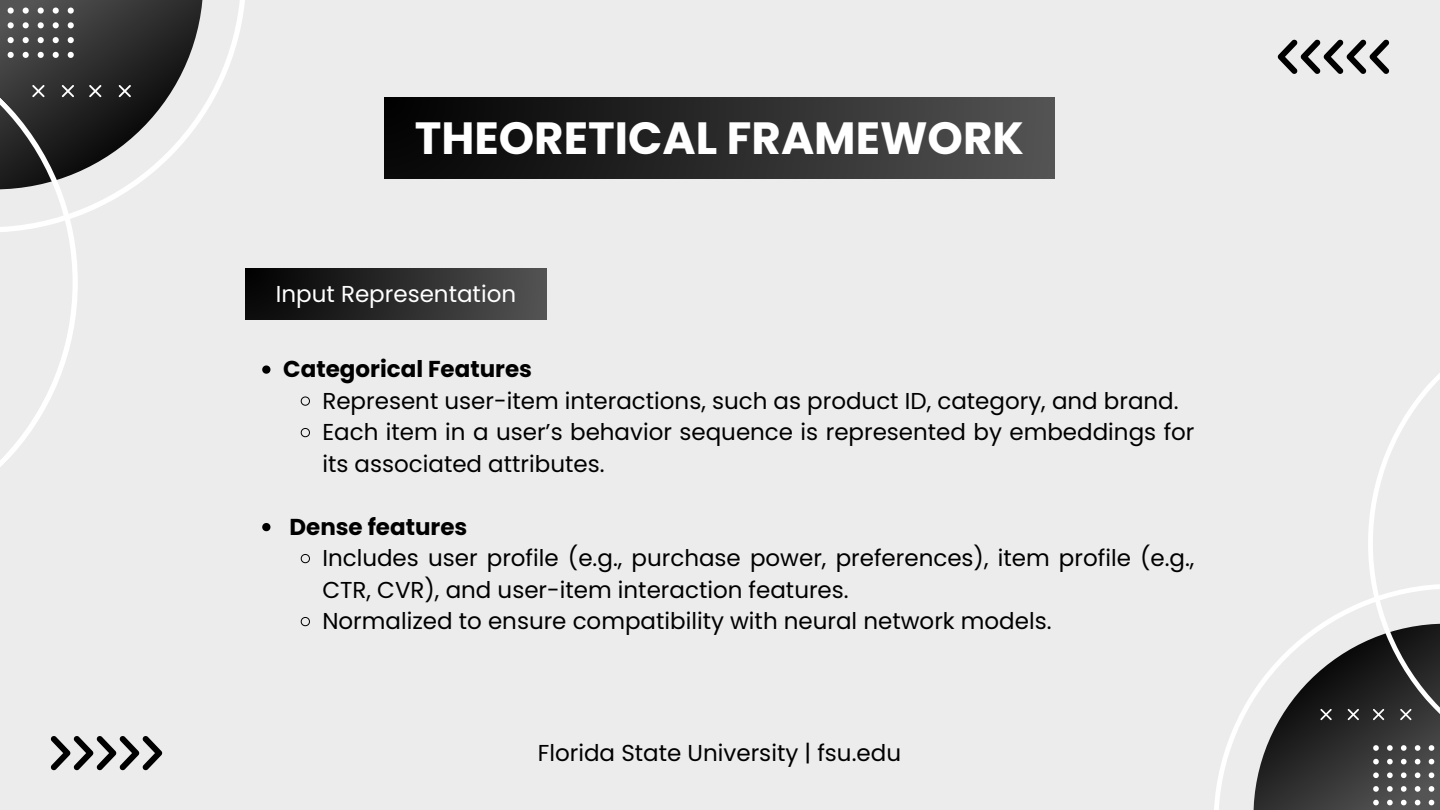
<style>
.page{position:relative;width:1440px;height:810px;background:#ececec}
.page>*{position:absolute;margin:0;border:0;box-sizing:border-box;transform-origin:0 0}
.t1{font:700 45.1px "Poppins";color:#fff}
.t2{font:23px/31.5px "Poppins";color:#000}
.t3{font:700 23px "Poppins";color:#000}
.t4{font:23px "Poppins";color:#fff}
</style>
<div class="page">
<svg style="left:1214px;top:693px;width:39px;height:117px"></svg>
<svg style="left:203px;top:0;width:42px;height:116px"></svg>
<svg style="left:1321px;top:373px;width:119px;height:251px"></svg>
<svg style="left:0;top:189px;width:130px;height:278px"></svg>
<svg style="left:1253px;top:624px;width:187px;height:186px"></svg>
<svg style="left:0;top:0;width:203px;height:189px"></svg>
<svg style="left:51px;top:736px;width:111px;height:34px"></svg>
<svg style="left:1278px;top:39px;width:111px;height:35px"></svg>
<svg style="left:262px;top:365px;width:8px;height:9px"></svg>
<svg style="left:300px;top:396px;width:10px;height:10px"></svg>
<svg style="left:300px;top:428px;width:10px;height:10px"></svg>
<svg style="left:262px;top:523px;width:8px;height:8px"></svg>
<svg style="left:300px;top:554px;width:10px;height:10px"></svg>
<svg style="left:300px;top:617px;width:10px;height:10px"></svg>
<div style="left:384px;top:98px;width:670px;height:81px;background:linear-gradient(to right,#020202,#535353)"></div>
<div style="left:246px;top:269px;width:300px;height:50px;background:linear-gradient(to right,#030303,#525252)"></div>
<p class="t1" style="left:415px;top:106px;width:611px">THEORETICAL FRAMEWORK</p>
<p class="t4" style="left:276px;top:278px;width:242px">Input Representation</p>
<p class="t3" style="left:283px;top:353px;width:250px">Categorical Features</p>
<p class="t2" style="left:322px;top:385px;width:858px">Represent user-item interactions, such as product ID, category, and brand.</p>
<p class="t2" style="left:322px;top:417px;width:874px">Each item in a user’s behavior sequence is represented by embeddings for its associated attributes.</p>
<p class="t3" style="left:289px;top:511px;width:179px">Dense features</p>
<p class="t2" style="left:322px;top:543px;width:874px">Includes user profile (e.g., purchase power, preferences), item profile (e.g.,<br>CTR, CVR), and user-item interaction features.</p>
<h1 class="t2" style="left:322px;top:606px;width:731px">Normalized to ensure compatibility with neural network models.</h1>
<p class="t2" style="left:538px;top:737px;width:365px">Florida State University | fsu.edu</p>
</div>
